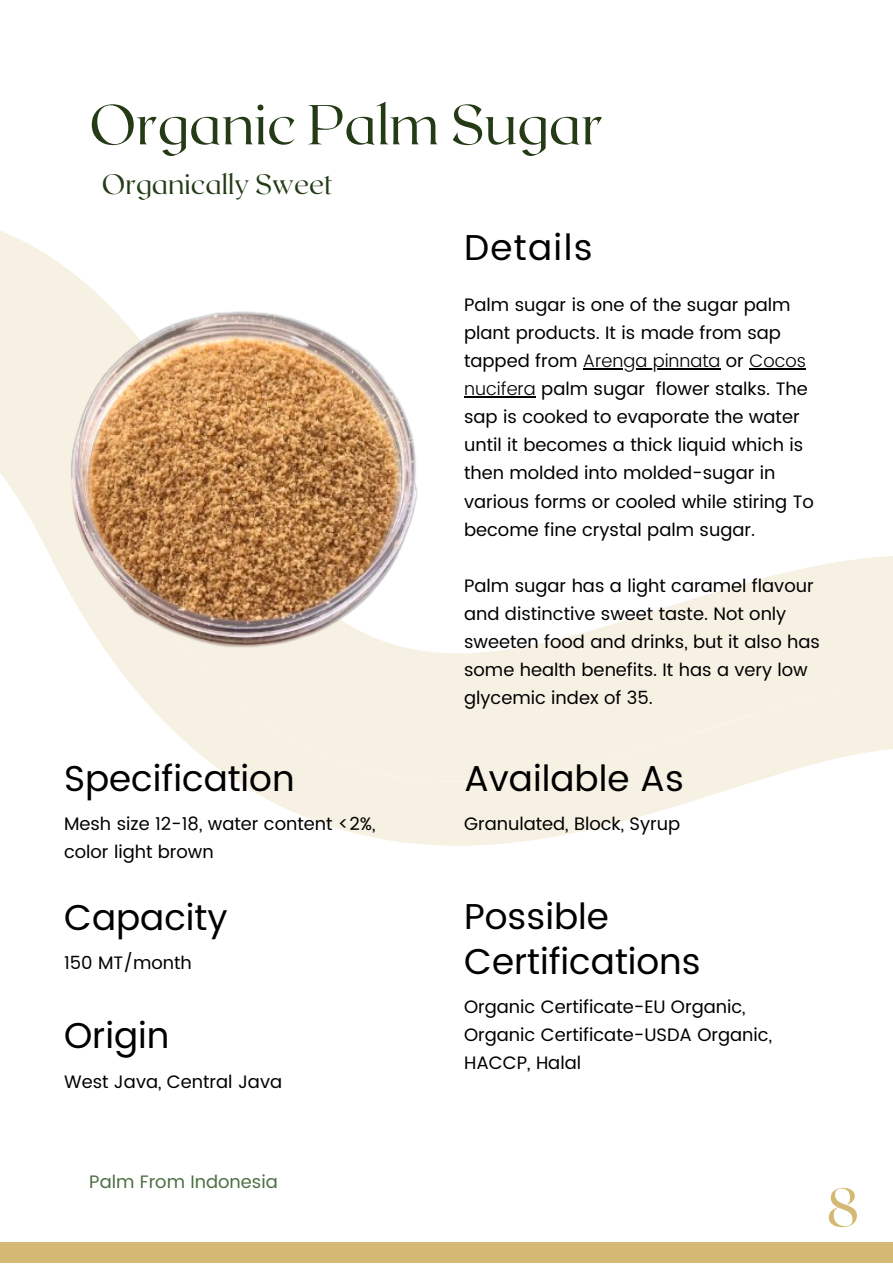
<style>
.page{position:relative;width:893px;height:1264px;background:#fff}
.page>*{position:absolute;margin:0;border:0;box-sizing:border-box;transform-origin:0 0}
.t1{font:300 56.1px "Roxborough CF";color:#243b16}
.t2{font:300 54px "Roxborough CF";color:#d3b973}
.t3{font:36px/45px "Poppins";color:#000}
.t4{font:36px "Poppins";letter-spacing:.04em;color:#000}
.t5{font:300 28.05px "Roxborough CF";color:#243b16}
.t6{font:18px/28px "Poppins";color:#000}
.t7{font:18px "Poppins";color:#4d7043}
.s1{font-weight:300}
</style>
<div class="page">
<svg style="left:351px;top:832px;width:226px;height:14px;fill:#f6f1e3"></svg>
<svg style="left:217px;top:767px;width:585px;height:65px;fill:#f6f1e3"></svg>
<svg style="left:0;top:231px;width:892px;height:536px"></svg>
<div style="left:0;top:1242px;width:892px;height:20px;background:#d3b973"></div>
<img style="left:58px;top:298px;width:368px;height:363px">
<hr style="left:583px;top:368px;width:137px;height:1px;background:#000">
<hr style="left:749px;top:368px;width:57px;height:1px;background:#000">
<hr style="left:464px;top:396px;width:72px;height:1px;background:#000">
<p class="t1" style="left:89px;top:88px;width:515px">Organic Palm Sugar</p>
<p class="t5" style="left:102px;top:166px;width:232px">Organically Sweet</p>
<p class="t4" style="left:464px;top:226px;width:130px">Details</p>
<p class="t3" style="left:64px;top:756px;width:232px">Specification</p>
<p class="t6" style="left:64px;top:810px;width:313px">Mesh size 12-18, water content &lt;2%, color light brown</p>
<p class="t3" style="left:64px;top:894px;width:165px">Capacity</p>
<p class="t6" style="left:64px;top:949px;width:129px">150 MT/month</p>
<p class="t3" style="left:64px;top:1012px;width:107px">Origin</p>
<p class="t6" style="left:64px;top:1067px;width:219px">West Java, Central Java</p>
<p class="t6" style="left:464px;top:290px;width:351px">Palm sugar is one of the sugar palm plant products. It is made from sap tapped from <span class="s1">Arenga pinnata</span> or <span class="s1">Cocos nucifera</span> palm sugar flower stalks. The sap is cooked to evaporate the water until it becomes a thick liquid which is then molded into molded-sugar in various forms or cooled while stiring To become fine crystal palm sugar.</p>
<p class="t6" style="left:464px;top:571px;width:357px">Palm sugar has a light caramel flavour and distinctive sweet taste. Not only sweeten food and drinks, but it also has some health benefits. It has a very low glycemic index of 35.</p>
<p class="t3" style="left:464px;top:756px;width:221px">Available As</p>
<p class="t6" style="left:464px;top:810px;width:218px">Granulated, Block, Syrup</p>
<p class="t3" style="left:464px;top:894px;width:238px">Possible<br>Certifications</p>
<p class="t6" style="left:464px;top:992px;width:309px">Organic Certificate-EU Organic,<br>Organic Certificate-USDA Organic,<br>HACCP, Halal</p>
<p class="t7" style="left:89px;top:1171px;width:190px">Palm From Indonesia</p>
<p class="t2" style="left:826px;top:1172px;width:33px">8</p>
</div>
